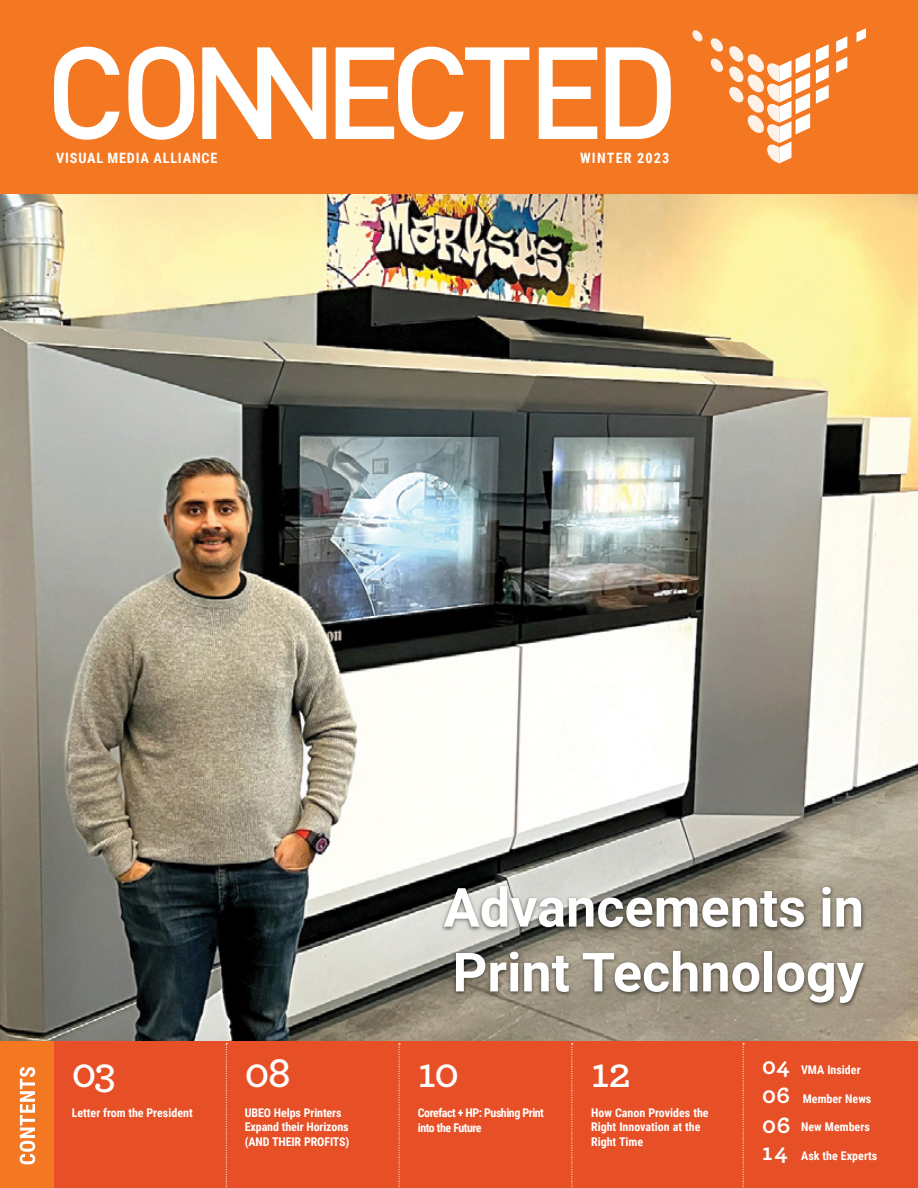
<style>
.page{position:relative;width:918px;height:1188px;background:#fff}
.page>*{position:absolute;margin:0;border:0;box-sizing:border-box;transform-origin:0 0}
.t1{font:700 54px/64.8px "Roboto";color:#fff}
.t2{font:600 43.5px "Archer";letter-spacing:-.035em;color:#fff}
.t3{font:700 14.25px "Roboto Condensed";letter-spacing:.055em;color:#fff}
.t4{font:700 14.25px "Roboto Condensed";letter-spacing:.085em;color:#fff}
.t5{font:700 12px/14.7px "Roboto Condensed";color:#fff}
.t6{font:700 12px/15px "Roboto Condensed";letter-spacing:-.04em;color:#fff}
.s1{font-family:"Archer";font-size:24px}
</style>
<div class="page">
<img style="left:0;top:193px;width:918px;height:849px">
<div style="left:440px;top:885px;width:428px;height:123px;background:#000;opacity:.56"></div>
<div style="left:53px;top:1042px;width:865px;height:146px;background:#e75027"></div>
<div style="left:0;top:1042px;width:54px;height:146px;background:#f47722"></div>
<svg style="left:20px;top:1067px;width:15px;height:97px"></svg>
<div style="left:0;top:0;width:918px;height:193px;background:#f47722"></div>
<svg style="left:336px;top:47px;width:335px;height:93px"></svg>
<svg style="left:54px;top:47px;width:140px;height:93px"></svg>
<svg style="left:202px;top:47px;width:124px;height:92px"></svg>
<svg style="left:856px;top:28px;width:10px;height:14px"></svg>
<svg style="left:836px;top:36px;width:11px;height:37px"></svg>
<svg style="left:816px;top:44px;width:13px;height:60px"></svg>
<svg style="left:692px;top:30px;width:10px;height:12px"></svg>
<svg style="left:711px;top:38px;width:12px;height:34px"></svg>
<svg style="left:729px;top:46px;width:81px;height:117px"></svg>
<svg style="left:226px;top:1043px;width:1px;height:144px"></svg>
<svg style="left:399px;top:1043px;width:1px;height:144px"></svg>
<svg style="left:571px;top:1043px;width:2px;height:144px"></svg>
<svg style="left:743px;top:1043px;width:1px;height:144px"></svg>
<p class="t3" style="left:56px;top:148px;width:163px">VISUAL MEDIA ALLIANCE</p>
<p class="t4" style="left:580px;top:148px;width:91px">WINTER 2023</p>
<h2 class="t2" style="left:72px;top:1040px;width:46px">03</h2>
<p class="t5" style="left:72px;top:1105px;width:122px">Letter from the President</p>
<h2 class="t2" style="left:245px;top:1040px;width:47px">08</h2>
<p class="t5" style="left:245px;top:1105px;width:106px">UBEO Helps Printers<br>Expand their Horizons (AND THEIR PROFITS)</p>
<h1 class="t1" style="left:444px;top:873px;width:422px">Advancements in<br>Print Technology</h1>
<h2 class="t2" style="left:418px;top:1040px;width:43px">10</h2>
<p class="t6" style="left:418px;top:1105px;width:128px">Corefact + HP: Pushing Print into the Future</p>
<h2 class="t2" style="left:591px;top:1040px;width:42px">12</h2>
<p class="t5" style="left:591px;top:1105px;width:119px">How Canon Provides the<br>Right Innovation at the<br>Right Time</p>
<p class="t5" style="left:762px;top:1062px;width:100px"><span class="s1">04</span> VMA Insider</p>
<p class="t5" style="left:762px;top:1091px;width:111px"><span class="s1">06</span> Member News</p>
<p class="t5" style="left:762px;top:1119px;width:109px"><span class="s1">06</span> New Members</p>
<p class="t5" style="left:762px;top:1148px;width:117px"><span class="s1">14</span> Ask the Experts</p>
</div>
